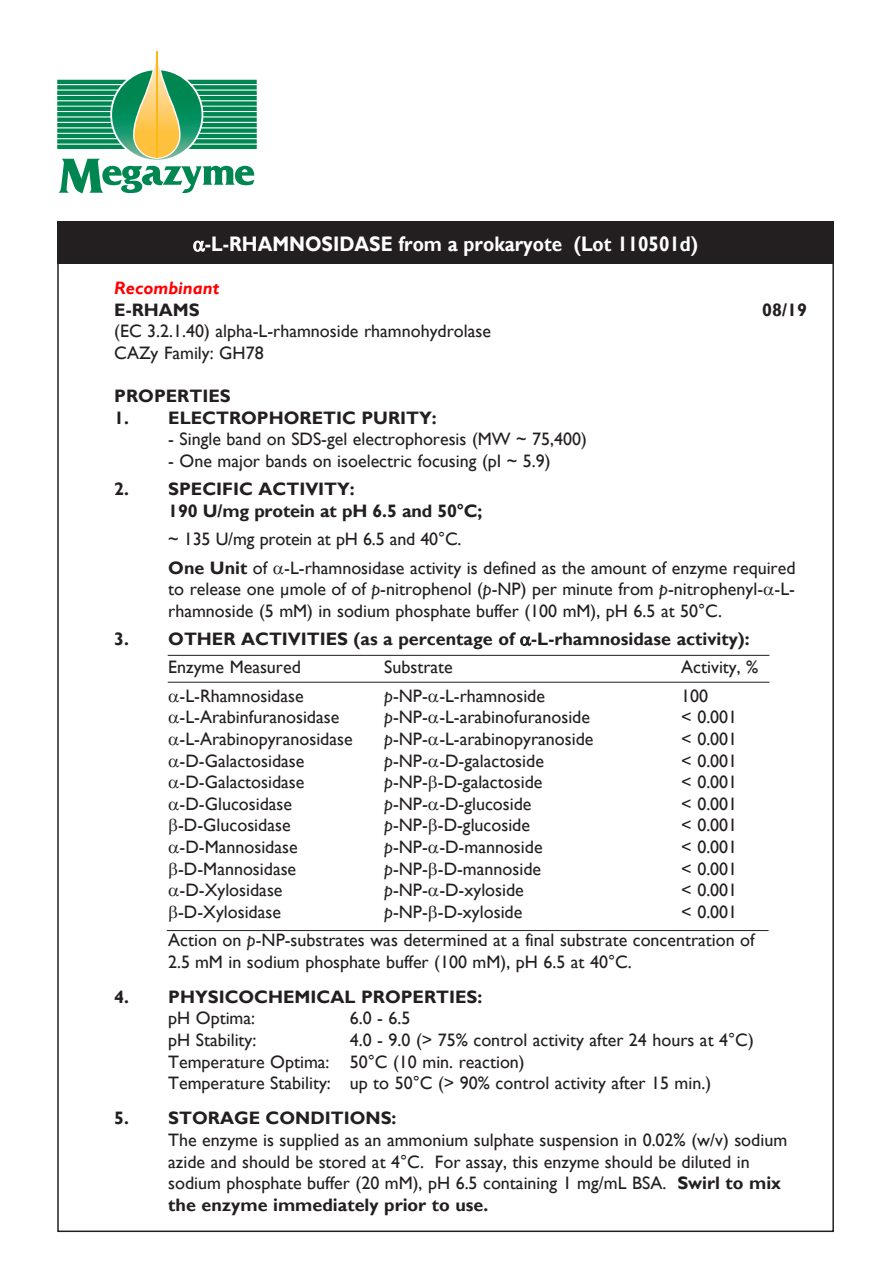
<style>
.page{position:relative;width:893px;height:1263px;background:#fff}
.page>*{position:absolute;margin:0;border:0;box-sizing:border-box;transform-origin:0 0}
.t1{font:700 21px "Gill Sans";color:#fff;scale:.9 1}
.t2{font:18px/21.6px "Gill Sans";color:#231f20}
.t3{font:700 18px "Gill Sans";color:#231f20}
.t4{font:italic 700 18px "Gill Sans";color:#f00}
.s1{font-weight:700}
.s2{font-style:italic}
</style>
<div class="page">
<div style="left:57px;top:221px;width:777px;height:43px;background:#231f20"></div>
<hr style="left:167px;top:930px;width:601px;height:1px;background:#231f20">
<hr style="left:168px;top:655px;width:601px;height:1px;background:#231f20">
<hr style="left:168px;top:682px;width:601px;height:1px;background:#231f20">
<svg style="left:57px;top:51px;width:200px;height:142px"></svg>
<hr style="left:156px;top:51px;width:1px;height:107px;background:#fcb814">
<svg style="left:193px;top:240px;width:12px;height:12px"></svg>
<svg style="left:520px;top:636px;width:11px;height:10px"></svg>
<p class="t1" style="left:205px;top:231px;width:550px">-L-RHAMNOSIDASE from a prokaryote (Lot 110501d)</p>
<p class="t4" style="left:114px;top:278px;width:107px">Recombinant</p>
<p class="t3" style="left:114px;top:299px;width:87px">E-RHAMS</p>
<p class="t3" style="left:762px;top:299px;width:46px">08/19</p>
<p class="t2" style="left:114px;top:321px;width:378px">(EC 3.2.1.40) alpha-L-rhamnoside rhamnohydrolase</p>
<p class="t2" style="left:114px;top:342px;width:151px">CAZy Family: GH78</p>
<p class="t3" style="left:114px;top:385px;width:118px">PROPERTIES</p>
<p class="t3" style="left:114px;top:407px;width:324px">1. ELECTROPHORETIC PURITY:</p>
<p class="t2" style="left:168px;top:429px;width:420px">- Single band on SDS-gel electrophoresis (MW ~ 75,400)</p>
<p class="t2" style="left:168px;top:450px;width:384px">- One major bands on isoelectric focusing (pI ~ 5.9)</p>
<p class="t3" style="left:114px;top:478px;width:242px">2. SPECIFIC ACTIVITY:</p>
<p class="t3" style="left:168px;top:500px;width:316px">190 U/mg protein at pH 6.5 and 50°C;</p>
<p class="t2" style="left:168px;top:529px;width:295px">~ 135 U/mg protein at pH 6.5 and 40°C.</p>
<p class="t2" style="left:168px;top:557px;width:629px;text-align:justify"><span class="s1">One Unit</span> of -L-rhamnosidase activity is defined as the amount of enzyme required to release one µmole of of <span class="s2">p</span>-nitrophenol (<span class="s2">p</span>-NP) per minute from <span class="s2">p</span>-nitrophenyl- -L&shy;rhamnoside (5 mM) in sodium phosphate buffer (100 mM), pH 6.5 at 50°C.</p>
<p class="t3" style="left:114px;top:628px;width:637px">3. OTHER ACTIVITIES (as a percentage of -L-rhamnosidase activity):</p>
<p class="t2" style="left:168px;top:657px;width:134px">Enzyme Measured</p>
<p class="t2" style="left:384px;top:657px;width:70px">Substrate</p>
<p class="t2" style="left:681px;top:657px;width:79px">Activity, %</p>
<p class="t2" style="left:180px;top:685px;width:126px">-L-Rhamnosidase</p>
<p class="t2" style="left:384px;top:685px;width:162px"><span class="s2">p</span>-NP- -L-rhamnoside</p>
<p class="t2" style="left:681px;top:685px;width:28px">100</p>
<p class="t2" style="left:180px;top:707px;width:161px">-L-Arabinfuranosidase</p>
<p class="t2" style="left:384px;top:707px;width:207px"><span class="s2">p</span>-NP- -L-arabinofuranoside</p>
<p class="t2" style="left:681px;top:707px;width:57px">&lt; 0.001</p>
<p class="t2" style="left:180px;top:728px;width:175px">-L-Arabinopyranosidase</p>
<p class="t2" style="left:384px;top:728px;width:211px"><span class="s2">p</span>-NP- -L-arabinopyranoside</p>
<p class="t2" style="left:681px;top:728px;width:57px">&lt; 0.001</p>
<p class="t2" style="left:180px;top:750px;width:126px">-D-Galactosidase</p>
<p class="t2" style="left:384px;top:750px;width:161px"><span class="s2">p</span>-NP- -D-galactoside</p>
<p class="t2" style="left:681px;top:750px;width:57px">&lt; 0.001</p>
<p class="t2" style="left:180px;top:772px;width:126px">-D-Galactosidase</p>
<p class="t2" style="left:384px;top:772px;width:160px"><span class="s2">p</span>-NP- -D-galactoside</p>
<p class="t2" style="left:681px;top:772px;width:57px">&lt; 0.001</p>
<p class="t2" style="left:180px;top:793px;width:114px">-D-Glucosidase</p>
<p class="t2" style="left:384px;top:793px;width:149px"><span class="s2">p</span>-NP- -D-glucoside</p>
<p class="t2" style="left:681px;top:793px;width:57px">&lt; 0.001</p>
<p class="t2" style="left:178px;top:815px;width:114px">-D-Glucosidase</p>
<p class="t2" style="left:384px;top:815px;width:147px"><span class="s2">p</span>-NP- -D-glucoside</p>
<p class="t2" style="left:681px;top:815px;width:57px">&lt; 0.001</p>
<p class="t2" style="left:180px;top:836px;width:120px">-D-Mannosidase</p>
<p class="t2" style="left:384px;top:836px;width:160px"><span class="s2">p</span>-NP- -D-mannoside</p>
<p class="t2" style="left:681px;top:836px;width:57px">&lt; 0.001</p>
<p class="t2" style="left:178px;top:858px;width:120px">-D-Mannosidase</p>
<p class="t2" style="left:384px;top:858px;width:158px"><span class="s2">p</span>-NP- -D-mannoside</p>
<p class="t2" style="left:681px;top:858px;width:57px">&lt; 0.001</p>
<p class="t2" style="left:180px;top:880px;width:104px">-D-Xylosidase</p>
<p class="t2" style="left:384px;top:880px;width:141px"><span class="s2">p</span>-NP- -D-xyloside</p>
<p class="t2" style="left:681px;top:880px;width:57px">&lt; 0.001</p>
<p class="t2" style="left:178px;top:901px;width:104px">-D-Xylosidase</p>
<p class="t2" style="left:384px;top:901px;width:140px"><span class="s2">p</span>-NP- -D-xyloside</p>
<p class="t2" style="left:681px;top:901px;width:57px">&lt; 0.001</p>
<p class="t2" style="left:168px;top:930px;width:588px">Action on <span class="s2">p</span>-NP-substrates was determined at a final substrate concentration of<br>2.5 mM in sodium phosphate buffer (100 mM), pH 6.5 at 40°C.</p>
<p class="t3" style="left:114px;top:986px;width:370px">4. PHYSICOCHEMICAL PROPERTIES:</p>
<p class="t2" style="left:168px;top:1008px;width:88px">pH Optima:</p>
<p class="t2" style="left:350px;top:1008px;width:62px">6.0 - 6.5</p>
<p class="t2" style="left:168px;top:1029px;width:90px">pH Stability:</p>
<p class="t2" style="left:350px;top:1029px;width:406px">4.0 - 9.0 (&gt; 75% control activity after 24 hours at 4°C)</p>
<p class="t2" style="left:168px;top:1051px;width:358px">Temperature Optima: 50°C (10 min. reaction)</p>
<p class="t2" style="left:168px;top:1073px;width:544px">Temperature Stability: up to 50°C (&gt; 90% control activity after 15 min.)</p>
<p class="t3" style="left:114px;top:1107px;width:284px">5. STORAGE CONDITIONS:</p>
<p class="t2" style="left:168px;top:1129px;width:620px">The enzyme is supplied as an ammonium sulphate suspension in 0.02% (w/v) sodium azide and should be stored at 4°C. For assay, this enzyme should be diluted in sodium phosphate buffer (20 mM), pH 6.5 containing 1 mg/mL BSA. <span class="s1">Swirl to mix the enzyme immediately prior to use.</span></p>
</div>
